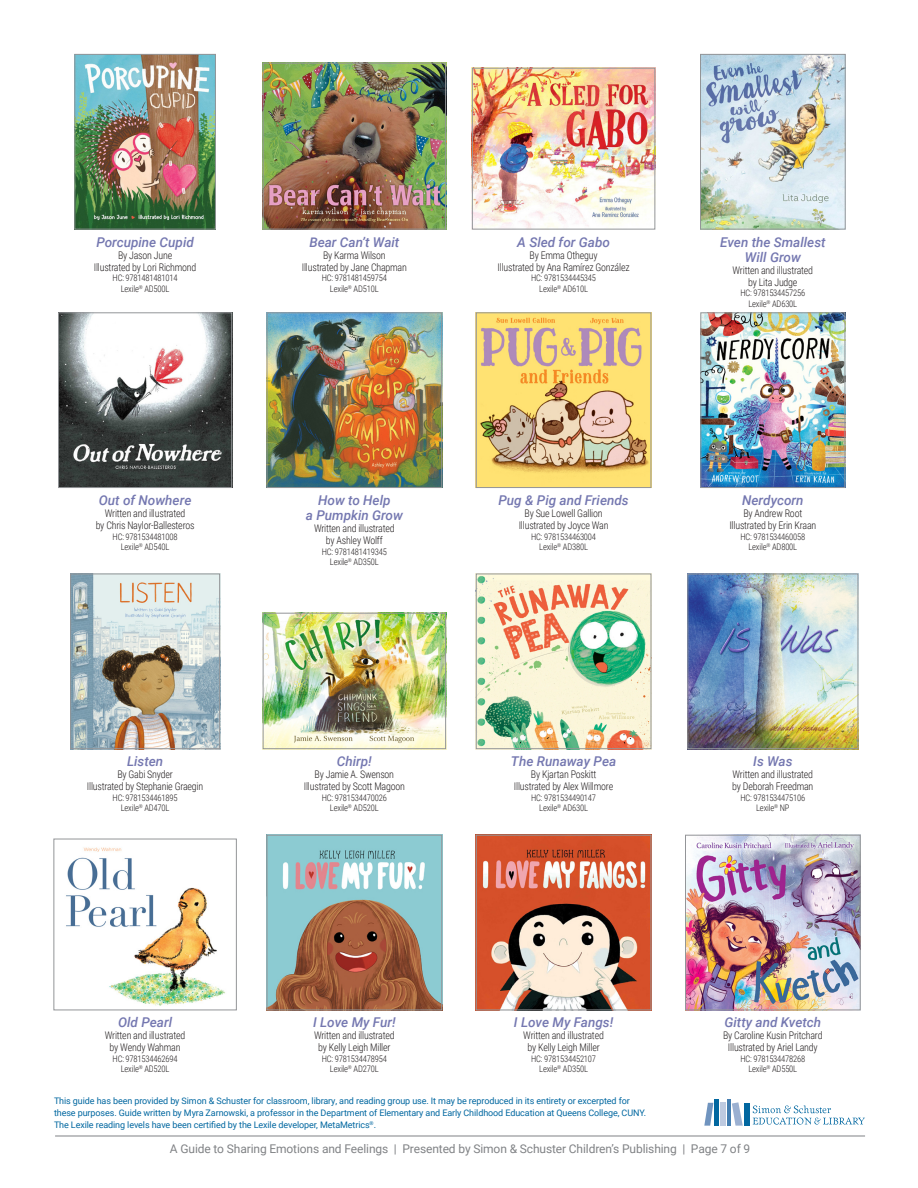
<style>
.page{position:relative;width:918px;height:1188px;background:#fff}
.page>*{position:absolute;margin:0;border:0;box-sizing:border-box;transform-origin:0 0}
.t1{font:italic 500 13.5px/15px "Roboto";color:#7477b0;text-align:center}
.t2{font:12px "Roboto";letter-spacing:-.01em;color:#808285}
.author_illustrator{font:300 10.5px/12px "Roboto Condensed";letter-spacing:-.02em;color:#231f20;text-align:center;scale:.95 1}
.specs{font:300 9px "Roboto Condensed";letter-spacing:-.02em;color:#231f20;scale:.95 1}
.t3{font:9px/12px "Roboto";letter-spacing:-.01em;color:#0167a0}
</style>
<div class="page">
<hr style="left:55px;top:1136px;width:810px;height:1px;background:#808285">
<svg style="left:753px;top:1105px;width:112px;height:20px"></svg>
<div style="left:744px;top:1104px;width:5px;height:22px;background:#0167a0"></div>
<hr style="left:727px;top:1099px;width:4px;height:27px;background:#447eb1">
<div style="left:714px;top:1100px;width:5px;height:26px;background:#0167a0"></div>
<svg style="left:704px;top:1103px;width:9px;height:23px"></svg>
<div style="left:720px;top:1102px;width:6px;height:24px;background:#becae0"></div>
<svg style="left:732px;top:1102px;width:11px;height:24px"></svg>
<img style="left:76px;top:56px;width:138px;height:172px">
<div style="left:74px;top:54px;width:142px;height:176px;border:1px solid #939598"></div>
<img style="left:265px;top:65px;width:179px;height:163px">
<div style="left:263px;top:63px;width:183px;height:167px;border:1px solid #939598"></div>
<img style="left:474px;top:70px;width:179px;height:158px">
<div style="left:472px;top:68px;width:183px;height:162px;border:1px solid #939598"></div>
<img style="left:702px;top:56px;width:142px;height:172px">
<div style="left:700px;top:54px;width:146px;height:176px;border:1px solid #939598"></div>
<img style="left:60px;top:314px;width:170px;height:172px">
<div style="left:58px;top:312px;width:174px;height:176px;border:1px solid #939598"></div>
<img style="left:269px;top:314px;width:171px;height:172px">
<div style="left:267px;top:312px;width:175px;height:176px;border:1px solid #939598"></div>
<img style="left:478px;top:314px;width:171px;height:172px">
<div style="left:476px;top:312px;width:175px;height:176px;border:1px solid #939598"></div>
<img style="left:702px;top:314px;width:141px;height:172px">
<div style="left:700px;top:312px;width:145px;height:176px;border:1px solid #939598"></div>
<img style="left:66px;top:847px;width:159px;height:159px">
<div style="left:53px;top:839px;width:184px;height:171px;border:1px solid #939598"></div>
<img style="left:269px;top:837px;width:171px;height:171px">
<div style="left:267px;top:835px;width:175px;height:175px;border:1px solid #939598"></div>
<img style="left:478px;top:837px;width:171px;height:171px">
<div style="left:476px;top:835px;width:175px;height:175px;border:1px solid #939598"></div>
<img style="left:687px;top:837px;width:172px;height:171px">
<div style="left:685px;top:835px;width:176px;height:175px;border:1px solid #939598"></div>
<img style="left:72px;top:576px;width:146px;height:171px">
<div style="left:70px;top:574px;width:150px;height:175px;border:1px solid #939598"></div>
<img style="left:265px;top:615px;width:179px;height:132px">
<div style="left:263px;top:613px;width:183px;height:136px;border:1px solid #939598"></div>
<img style="left:478px;top:576px;width:171px;height:171px">
<div style="left:476px;top:574px;width:175px;height:175px;border:1px solid #939598"></div>
<img style="left:689px;top:576px;width:167px;height:171px">
<div style="left:687px;top:574px;width:171px;height:175px;border:1px solid #939598"></div>
<p class="t1" style="left:96px;top:234px;width:99px">Porcupine Cupid</p>
<p class="author_illustrator" style="left:118px;top:249px;width:59px">By Jason June</p>
<p class="author_illustrator" style="left:94px;top:261px;width:110px">Illustrated by Lori Richmond</p>
<p class="specs" style="left:113px;top:272px;width:70px">HC: 9781481481014</p>
<p class="specs" style="left:121px;top:282px;width:53px">Lexile<sup>®</sup> AD500L</p>
<p class="t1" style="left:99px;top:492px;width:94px">Out of Nowhere</p>
<p class="author_illustrator" style="left:96px;top:507px;width:106px">Written and illustrated<br>by Chris Naylor-Ballesteros</p>
<p class="specs" style="left:113px;top:530px;width:70px">HC: 9781534481008</p>
<p class="specs" style="left:121px;top:541px;width:53px">Lexile<sup>®</sup> AD540L</p>
<p class="t1" style="left:127px;top:753px;width:38px">Listen</p>
<p class="author_illustrator" style="left:117px;top:768px;width:60px">By Gabi Snyder</p>
<p class="author_illustrator" style="left:87px;top:780px;width:124px">Illustrated by Stephanie Graegin</p>
<p class="specs" style="left:113px;top:791px;width:70px">HC: 9781534461895</p>
<p class="specs" style="left:121px;top:802px;width:53px">Lexile<sup>®</sup> AD470L</p>
<p class="t1" style="left:309px;top:234px;width:91px">Bear Can’t Wait</p>
<p class="author_illustrator" style="left:323px;top:249px;width:68px">By Karma Wilson</p>
<p class="author_illustrator" style="left:302px;top:261px;width:112px">Illustrated by Jane Chapman</p>
<p class="specs" style="left:322px;top:272px;width:70px">HC: 9781481459754</p>
<p class="specs" style="left:330px;top:282px;width:53px">Lexile<sup>®</sup> AD510L</p>
<p class="t1" style="left:306px;top:492px;width:98px">How to Help<br>a Pumpkin Grow</p>
<p class="author_illustrator" style="left:314px;top:522px;width:86px">Written and illustrated by Ashley Wolff</p>
<p class="specs" style="left:322px;top:545px;width:70px">HC: 9781481419345</p>
<p class="specs" style="left:330px;top:556px;width:53px">Lexile<sup>®</sup> AD350L</p>
<p class="t1" style="left:337px;top:753px;width:37px">Chirp!</p>
<p class="author_illustrator" style="left:315px;top:768px;width:85px">By Jamie A. Swenson</p>
<p class="author_illustrator" style="left:304px;top:780px;width:108px">Illustrated by Scott Magoon</p>
<p class="specs" style="left:322px;top:791px;width:70px">HC: 9781534470026</p>
<p class="specs" style="left:330px;top:802px;width:53px">Lexile<sup>®</sup> AD520L</p>
<p class="t1" style="left:517px;top:234px;width:94px">A Sled for Gabo</p>
<p class="author_illustrator" style="left:530px;top:249px;width:73px">By Emma Otheguy</p>
<p class="author_illustrator" style="left:498px;top:261px;width:141px">Illustrated by Ana Ramírez González</p>
<p class="specs" style="left:531px;top:272px;width:70px">HC: 9781534445345</p>
<p class="specs" style="left:539px;top:282px;width:53px">Lexile<sup>®</sup> AD610L</p>
<p class="t1" style="left:499px;top:492px;width:132px">Pug &amp; Pig and Friends</p>
<p class="author_illustrator" style="left:525px;top:507px;width:84px">By Sue Lowell Gallion</p>
<p class="author_illustrator" style="left:519px;top:519px;width:96px">Illustrated by Joyce Wan</p>
<p class="specs" style="left:531px;top:530px;width:70px">HC: 9781534463004</p>
<p class="specs" style="left:539px;top:541px;width:53px">Lexile<sup>®</sup> AD380L</p>
<p class="t1" style="left:511px;top:753px;width:107px">The Runaway Pea</p>
<p class="author_illustrator" style="left:531px;top:768px;width:70px">By Kjartan Poskitt</p>
<p class="author_illustrator" style="left:514px;top:780px;width:106px">Illustrated by Alex Willmore</p>
<p class="specs" style="left:531px;top:791px;width:70px">HC: 9781534490147</p>
<p class="specs" style="left:539px;top:802px;width:53px">Lexile<sup>®</sup> AD630L</p>
<p class="t1" style="left:720px;top:234px;width:107px">Even the Smallest<br>Will Grow</p>
<p class="author_illustrator" style="left:733px;top:264px;width:86px">Written and illustrated by Lita Judge</p>
<p class="specs" style="left:740px;top:287px;width:70px">HC: 9781534457256</p>
<p class="specs" style="left:748px;top:297px;width:53px">Lexile<sup>®</sup> AD630L</p>
<p class="t1" style="left:742px;top:492px;width:63px">Nerdycorn</p>
<p class="author_illustrator" style="left:743px;top:507px;width:63px">By Andrew Root</p>
<p class="author_illustrator" style="left:729px;top:519px;width:93px">Illustrated by Erin Kraan</p>
<p class="specs" style="left:740px;top:530px;width:70px">HC: 9781534460058</p>
<p class="specs" style="left:748px;top:541px;width:53px">Lexile<sup>®</sup> AD800L</p>
<p class="t1" style="left:753px;top:753px;width:41px">Is Was</p>
<p class="author_illustrator" style="left:732px;top:768px;width:87px;text-align:left">Written and illustrated by Deborah Freedman</p>
<p class="specs" style="left:740px;top:791px;width:70px">HC: 9781534475106</p>
<p class="specs" style="left:756px;top:802px;width:37px">Lexile<sup>®</sup> NP</p>
<p class="t1" style="left:118px;top:1015px;width:56px">Old Pearl</p>
<p class="author_illustrator" style="left:105px;top:1029px;width:86px">Written and illustrated by Wendy Wahman</p>
<p class="specs" style="left:113px;top:1052px;width:70px">HC: 9781534462694</p>
<p class="specs" style="left:121px;top:1063px;width:53px">Lexile<sup>®</sup> AD520L</p>
<p class="t1" style="left:313px;top:1015px;width:84px">I Love My Fur!</p>
<p class="author_illustrator" style="left:314px;top:1029px;width:86px">Written and illustrated by Kelly Leigh Miller</p>
<p class="specs" style="left:322px;top:1052px;width:70px">HC: 9781534478954</p>
<p class="specs" style="left:330px;top:1063px;width:53px">Lexile<sup>®</sup> AD270L</p>
<p class="t1" style="left:514px;top:1015px;width:101px">I Love My Fangs!</p>
<p class="author_illustrator" style="left:523px;top:1029px;width:86px">Written and illustrated by Kelly Leigh Miller</p>
<p class="specs" style="left:531px;top:1052px;width:70px">HC: 9781534452107</p>
<p class="specs" style="left:539px;top:1063px;width:53px">Lexile<sup>®</sup> AD350L</p>
<p class="t3" style="left:54px;top:1094px;width:594px">This guide has been provided by Simon &amp; Schuster for classroom, library, and reading group use. It may be reproduced in its entirety or excerpted for these purposes. Guide written by Myra Zarnowski, a professor in the Department of Elementary and Early Childhood Education at Queens College, CUNY.<br>The Lexile reading levels have been certified by the Lexile developer, MetaMetrics<sup>®</sup>.</p>
<p class="t1" style="left:725px;top:1015px;width:98px">Gitty and Kvetch</p>
<p class="author_illustrator" style="left:723px;top:1029px;width:106px">By Caroline Kusin Pritchard</p>
<p class="author_illustrator" style="left:728px;top:1041px;width:96px">Illustrated by Ariel Landy</p>
<p class="specs" style="left:740px;top:1052px;width:70px">HC: 9781534478268</p>
<p class="specs" style="left:748px;top:1063px;width:53px">Lexile<sup>®</sup> AD550L</p>
<p class="t2" style="left:170px;top:1140px;width:582px">A Guide to Sharing Emotions and Feelings | Presented by Simon &amp; Schuster Children’s Publishing | Page 7 of 9</p>
</div>
